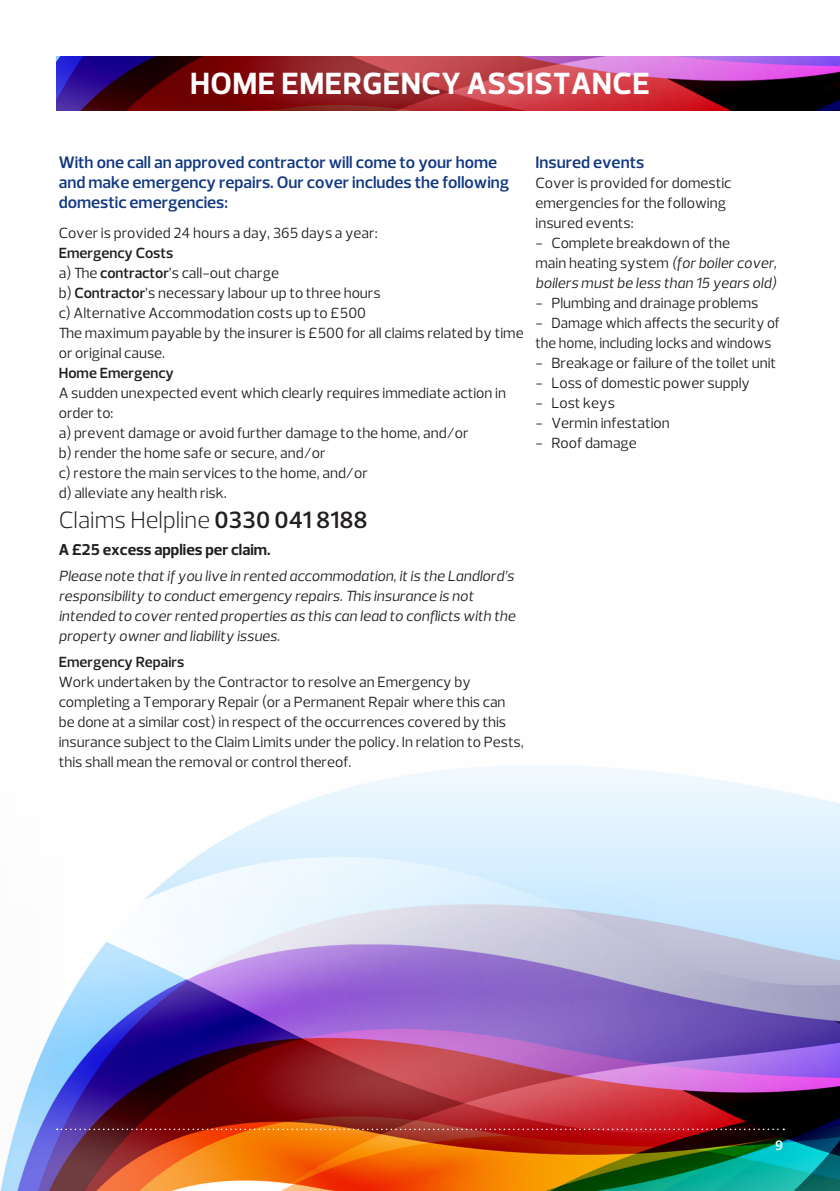
<style>
.page{position:relative;width:840px;height:1191px;background:#fff}
.page>*{position:absolute;margin:0;border:0;box-sizing:border-box;transform-origin:0 0}
.t1{font:700 31.2px "Prelo";letter-spacing:.015em;color:#fff}
.t2{font:300 24px "Prelo";color:#231f20}
.t3{font:600 17px/20px "Prelo";color:#113880}
.t4{font:700 16px "Prelo";color:#231f20}
.t5{font:15px/20px "Prelo";color:#231f20}
.t6{font:italic 15px/20px "Prelo";color:#231f20}
.t7{font:600 15px "Prelo";color:#231f20}
.t8{font:600 14px "Prelo";color:#fff}
.s1{font-weight:600}
.s2{font-style:normal}
</style>
<div class="page">
<img style="left:0;top:992px;width:839px;height:199px">
<svg style="left:72px;top:765px;width:767px;height:227px"></svg>
<svg style="left:57px;top:1128px;width:726px;height:2px"></svg>
<img style="left:57px;top:57px;width:782px;height:53px">
<p class="t1" style="left:190px;top:64px;width:461px">HOME EMERGENCY ASSISTANCE</p>
<p class="t3" style="left:59px;top:152px;width:439px">With one call an approved contractor will come to your home</p>
<p class="t3" style="left:59px;top:172px;width:452px">and make emergency repairs. Our cover includes the following domestic emergencies:</p>
<p class="t5" style="left:59px;top:223px;width:320px">Cover is provided 24 hours a day, 365 days a year:</p>
<p class="t7" style="left:59px;top:244px;width:116px">Emergency Costs</p>
<p class="t5" style="left:59px;top:263px;width:221px">a) The <span class="s1">contractor</span>’s call-out charge</p>
<p class="t5" style="left:59px;top:283px;width:323px">b) <span class="s1">Contractor</span>’s necessary labour up to three hours</p>
<p class="t5" style="left:59px;top:303px;width:308px">c) Alternative Accommodation costs up to £500</p>
<p class="t5" style="left:59px;top:323px;width:466px">The maximum payable by the insurer is £500 for all claims related by time or original cause.</p>
<p class="t7" style="left:59px;top:364px;width:117px">Home Emergency</p>
<p class="t5" style="left:59px;top:383px;width:448px">A sudden unexpected event which clearly requires immediate action in order to:</p>
<p class="t5" style="left:59px;top:423px;width:411px">a) prevent damage or avoid further damage to the home, and/or</p>
<p class="t5" style="left:59px;top:443px;width:268px">b) render the home safe or secure, and/or</p>
<p class="t5" style="left:59px;top:463px;width:310px">c) restore the main services to the home, and/or</p>
<p class="t5" style="left:59px;top:483px;width:169px">d) alleviate any health risk.</p>
<p class="t2" style="left:59px;top:505px;width:310px">Claims Helpline <span class="s1">0330 041 8188</span></p>
<p class="t4" style="left:59px;top:540px;width:213px">A £25 excess applies per claim.</p>
<p class="t6" style="left:59px;top:566px;width:456px">Please note that if you live in rented accommodation, it is the Landlord’s</p>
<p class="t6" style="left:59px;top:586px;width:416px">responsibility to conduct emergency repairs. This insurance is not</p>
<p class="t6" style="left:59px;top:606px;width:458px">intended to cover rented properties as this can lead to conflicts with the</p>
<p class="t6" style="left:59px;top:626px;width:223px">property owner and liability issues.</p>
<p class="t7" style="left:59px;top:653px;width:127px">Emergency Repairs</p>
<p class="t5" style="left:59px;top:672px;width:466px">Work undertaken by the Contractor to resolve an Emergency by completing a Temporary Repair (or a Permanent Repair where this can be done at a similar cost) in respect of the occurrences covered by this insurance subject to the Claim Limits under the policy. In relation to Pests, this shall mean the removal or control thereof.</p>
<p class="t3" style="left:535px;top:152px;width:110px">Insured events</p>
<p class="t5" style="left:535px;top:173px;width:197px">Cover is provided for domestic emergencies for the following</p>
<p class="t5" style="left:535px;top:213px;width:100px">insured events:</p>
<p class="t5" style="left:535px;top:233px;width:196px">- Complete breakdown of the</p>
<p class="t6" style="left:535px;top:253px;width:243px"><span class="s2">main heating system</span> (for boiler cover, boilers must be less than 15 years old)</p>
<p class="t5" style="left:535px;top:293px;width:224px">- Plumbing and drainage problems</p>
<p class="t5" style="left:535px;top:313px;width:246px">- Damage which affects the security of the home, including locks and windows</p>
<p class="t5" style="left:535px;top:353px;width:242px">- Breakage or failure of the toilet unit</p>
<p class="t5" style="left:535px;top:373px;width:216px">- Loss of domestic power supply</p>
<p class="t5" style="left:535px;top:393px;width:81px">- Lost keys</p>
<p class="t5" style="left:535px;top:413px;width:136px">- Vermin infestation</p>
<p class="t5" style="left:535px;top:433px;width:103px">- Roof damage</p>
<p class="t8" style="left:774px;top:1137px;width:9px">9</p>
</div>
